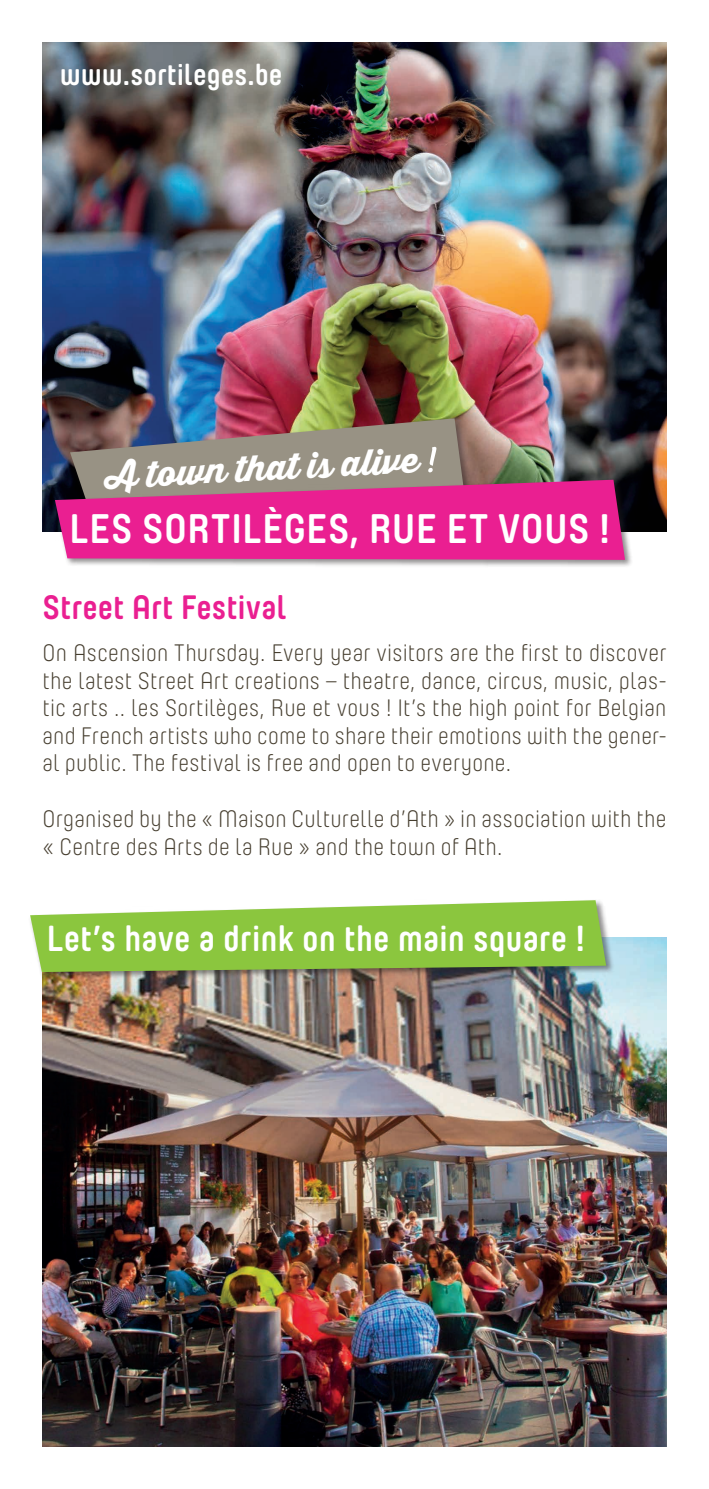
<style>
.page{position:relative;width:709px;height:1489px;background:#fff}
.page>*{position:absolute;margin:0;border:0;box-sizing:border-box;transform-origin:0 0}
.t1{font:700 41.25px "Yummo";letter-spacing:.01em;color:#fff}
.t2{font:700 36.25px "Yummo";color:#fff}
.t3{font:35px "Thirsty Script Extrabold Demo";color:#fff}
.t4{font:700 33.75px "Yummo";color:#ea1f91}
.t5{font:700 30px "Yummo";color:#fff}
.t6{font:300 23.75px/27.5px "Yummo";letter-spacing:.01em;color:#463e2f;text-align:justify}
</style>
<div class="page">
<img style="left:43px;top:43px;width:623px;height:488px">
<img style="left:43px;top:937px;width:623px;height:509px">
<div style="left:68px;top:416px;width:404px;height:109px;background:#231f20;opacity:.5"></div>
<img style="left:70px;top:418px;width:393px;height:60px">
<div style="left:53px;top:478px;width:580px;height:90px;background:#231f20;opacity:.5"></div>
<svg style="left:55px;top:479px;width:570px;height:81px;background:#d92e8c"></svg>
<div style="left:28px;top:898px;width:586px;height:82px;background:#231f20;opacity:.5"></div>
<svg style="left:30px;top:900px;width:576px;height:71px;background:#97c856"></svg>
<p class="t5" style="left:60px;top:47px;width:224px">www.sortileges.be</p>
<h3 class="t3" style="left:105px;top:449px;width:315px;rotate:-3deg">A town that is alive</h3>
<h1 class="t1" style="left:69px;top:491px;width:542px">LES SORTILÈGES, RUE ET VOUS !</h1>
<h3 class="t4" style="left:43px;top:577px;width:245px">Street Art Festival</h3>
<p class="t6" style="left:43px;top:638px;width:625px">On Ascension Thursday. Every year visitors are the first to discover the latest Street Art creations – theatre, dance, circus, music, plas&shy;tic arts .. les Sortilèges, Rue et vous ! It’s the high point for Belgian and French artists who come to share their emotions with the gener&shy;al public. The festival is free and open to everyone.</p>
<p class="t6" style="left:43px;top:804px;width:625px">Organised by the « Maison Culturelle d’Ath » in association with the « Centre des Arts de la Rue » and the town of Ath.</p>
<h2 class="t2" style="left:46px;top:904px;width:540px">Let’s have a drink on the main square !</h2>
</div>
